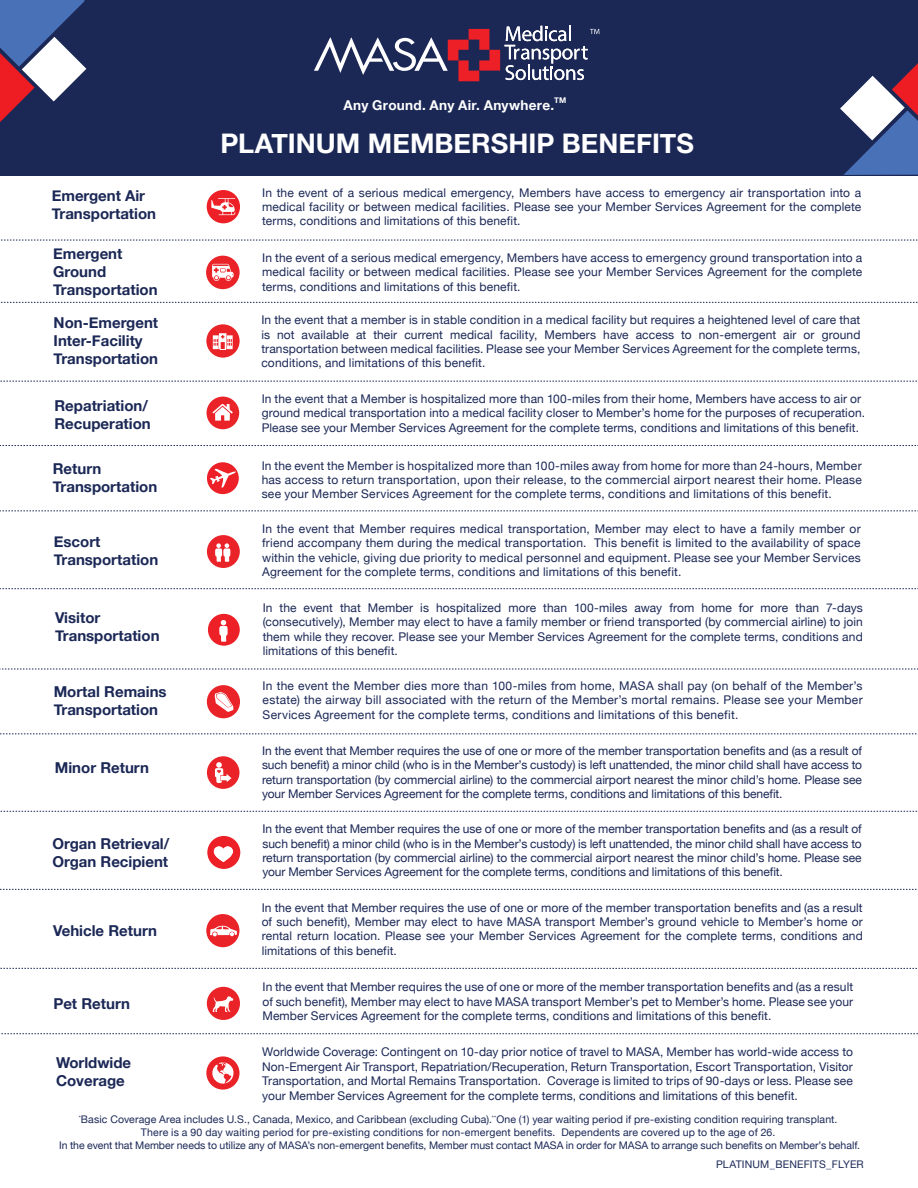
<style>
.page{position:relative;width:918px;height:1188px;background:#fff}
.page>*{position:absolute;margin:0;border:0;box-sizing:border-box;transform-origin:0 0}
.t1{font:700 27px "Helvetica Neue";color:#fff}
.t2{font:700 15px/18px "Helvetica Neue";color:#1b2856}
.t3{font:700 13.5px "Helvetica Neue";letter-spacing:.02em;color:#fff}
.t4{font:12px/14.4px "Helvetica Neue";letter-spacing:.01em;color:#1b2856;text-align:justify}
.t5{font:10.5px/12.6px "Helvetica Neue";letter-spacing:.01em;color:#1b2856;text-align:center}
.t6{font:700 7.95px "Helvetica Neue";color:#fff}
</style>
<div class="page">
<div style="left:0;top:0;width:918px;height:175px;background:#1b2856"></div>
<svg style="left:314px;top:26px;width:285px;height:55px"></svg>
<div style="left:207px;top:462px;width:32px;height:32px;background:#ec2026;border-radius:50%"></div>
<svg style="left:210px;top:469px;width:26px;height:19px"></svg>
<div style="left:207px;top:190px;width:33px;height:33px;background:#ec2026;border-radius:50%"></div>
<svg style="left:211px;top:198px;width:24px;height:17px"></svg>
<div style="left:206px;top:256px;width:34px;height:33px;background:#ea2329;border-radius:50%"></div>
<svg style="left:212px;top:264px;width:22px;height:17px"></svg>
<div style="left:207px;top:397px;width:32px;height:32px;background:#ea2329;border-radius:50%"></div>
<div style="left:206px;top:324px;width:34px;height:34px;background:#ea2329;border-radius:50%"></div>
<svg style="left:212px;top:404px;width:21px;height:17px"></svg>
<div style="left:207px;top:535px;width:33px;height:33px;background:#ea2329;border-radius:50%"></div>
<svg style="left:215px;top:543px;width:16px;height:19px"></svg>
<div style="left:208px;top:614px;width:32px;height:32px;background:#ec2026;border-radius:50%"></div>
<svg style="left:219px;top:620px;width:9px;height:22px"></svg>
<div style="left:207px;top:836px;width:33px;height:33px;background:#ec2026;border-radius:50%"></div>
<svg style="left:214px;top:846px;width:19px;height:16px"></svg>
<div style="left:207px;top:756px;width:32px;height:33px;background:#ea2329;border-radius:50%"></div>
<svg style="left:215px;top:762px;width:16px;height:21px"></svg>
<div style="left:206px;top:914px;width:33px;height:33px;background:#ea2329;border-radius:50%"></div>
<svg style="left:210px;top:926px;width:27px;height:10px"></svg>
<div style="left:207px;top:685px;width:33px;height:33px;background:#ea2329;border-radius:50%"></div>
<svg style="left:215px;top:692px;width:18px;height:20px"></svg>
<div style="left:207px;top:987px;width:33px;height:33px;background:#ea2329;border-radius:50%"></div>
<svg style="left:213px;top:996px;width:20px;height:16px"></svg>
<svg style="left:0;top:0;width:86px;height:122px"></svg>
<svg style="left:840px;top:63px;width:78px;height:112px"></svg>
<svg style="left:1px;top:240px;width:917px;height:1px"></svg>
<svg style="left:0;top:302px;width:918px;height:1px"></svg>
<svg style="left:0;top:381px;width:917px;height:1px"></svg>
<svg style="left:0;top:445px;width:918px;height:1px"></svg>
<svg style="left:0;top:510px;width:918px;height:1px"></svg>
<svg style="left:0;top:588px;width:918px;height:1px"></svg>
<svg style="left:0;top:669px;width:918px;height:1px"></svg>
<svg style="left:0;top:733px;width:917px;height:1px"></svg>
<svg style="left:0;top:811px;width:918px;height:1px"></svg>
<svg style="left:0;top:889px;width:917px;height:1px"></svg>
<svg style="left:0;top:968px;width:917px;height:1px"></svg>
<svg style="left:1px;top:1033px;width:917px;height:1px"></svg>
<svg style="left:206px;top:1056px;width:34px;height:34px"></svg>
<svg style="left:211px;top:1062px;width:23px;height:22px"></svg>
<svg style="left:213px;top:333px;width:20px;height:17px"></svg>
<p class="t3" style="left:344px;top:97px;width:212px">Any Ground. Any Air. Anywhere.</p>
<p class="t6" style="left:554px;top:96px;width:14px">TM</p>
<p class="t2" style="left:52px;top:187px;width:106px">Emergent Air<br>Transportation</p>
<p class="t2" style="left:53px;top:244px;width:106px">Emergent<br>Ground<br>Transportation</p>
<p class="t2" style="left:54px;top:313px;width:106px">Non-Emergent<br>Inter-Facility<br>Transportation</p>
<p class="t2" style="left:54px;top:396px;width:98px">Repatriation/<br>Recuperation</p>
<p class="t2" style="left:53px;top:459px;width:106px">Return<br>Transportation</p>
<p class="t2" style="left:54px;top:532px;width:106px">Escort<br>Transportation</p>
<p class="t2" style="left:55px;top:609px;width:106px">Visitor<br>Transportation</p>
<p class="t2" style="left:54px;top:682px;width:114px">Mortal Remains<br>Transportation</p>
<p class="t2" style="left:55px;top:759px;width:96px">Minor Return</p>
<p class="t2" style="left:53px;top:834px;width:118px">Organ Retrieval/<br>Organ Recipient</p>
<p class="t2" style="left:53px;top:921px;width:105px">Vehicle Return</p>
<p class="t2" style="left:53px;top:994px;width:78px">Pet Return</p>
<p class="t2" style="left:56px;top:1053px;width:77px">Worldwide<br>Coverage</p>
<h1 class="t1" style="left:220px;top:127px;width:475px">PLATINUM MEMBERSHIP BENEFITS</h1>
<p class="t4" style="left:262px;top:186px;width:601px">In the event of a serious medical emergency, Members have access to emergency air transportation into a medical facility or between medical facilities. Please see your Member Services Agreement for the complete terms, conditions and limitations of this benefit.</p>
<p class="t4" style="left:262px;top:251px;width:602px">In the event of a serious medical emergency, Members have access to emergency ground transportation into a medical facility or between medical facilities. Please see your Member Services Agreement for the complete terms, conditions and limitations of this benefit.</p>
<p class="t4" style="left:261px;top:313px;width:601px">In the event that a member is in stable condition in a medical facility but requires a heightened level of care that is not available at their current medical facility, Members have access to non-emergent air or ground transportation between medical facilities. Please see your Member Services Agreement for the complete terms, conditions, and limitations of this benefit.</p>
<p class="t4" style="left:262px;top:392px;width:605px;text-align:left">In the event that a Member is hospitalized more than 100-miles from their home, Members have access to air or ground medical transportation into a medical facility closer to Member’s home for the purposes of recuperation.<br>Please see your Member Services Agreement for the complete terms, conditions and limitations of this benefit.</p>
<p class="t4" style="left:262px;top:459px;width:602px">In the event the Member is hospitalized more than 100-miles away from home for more than 24-hours, Member has access to return transportation, upon their release, to the commercial airport nearest their home. Please see your Member Services Agreement for the complete terms, conditions and limitations of this benefit.</p>
<p class="t4" style="left:262px;top:522px;width:600px">In the event that Member requires medical transportation, Member may elect to have a family member or friend accompany them during the medical transportation. This benefit is limited to the availability of space within the vehicle, giving due priority to medical personnel and equipment. Please see your Member Services Agreement for the complete terms, conditions and limitations of this benefit.</p>
<p class="t4" style="left:263px;top:601px;width:602px">In the event that Member is hospitalized more than 100-miles away from home for more than 7-days (consecutively), Member may elect to have a family member or friend transported (by commercial airline) to join them while they recover. Please see your Member Services Agreement for the complete terms, conditions and limitations of this benefit.</p>
<p class="t4" style="left:263px;top:679px;width:602px">In the event the Member dies more than 100-miles from home, MASA shall pay (on behalf of the Member’s estate) the airway bill associated with the return of the Member’s mortal remains. Please see your Member Services Agreement for the complete terms, conditions and limitations of this benefit.</p>
<p class="t4" style="left:262px;top:744px;width:602px">In the event that Member requires the use of one or more of the member transportation benefits and (as a result of such benefit) a minor child (who is in the Member’s custody) is left unattended, the minor child shall have access to return transportation (by commercial airline) to the commercial airport nearest the minor child’s home. Please see your Member Services Agreement for the complete terms, conditions and limitations of this benefit.</p>
<p class="t4" style="left:262px;top:822px;width:601px">In the event that Member requires the use of one or more of the member transportation benefits and (as a result of such benefit) a minor child (who is in the Member’s custody) is left unattended, the minor child shall have access to return transportation (by commercial airline) to the commercial airport nearest the minor child’s home. Please see your Member Services Agreement for the complete terms, conditions and limitations of this benefit.</p>
<p class="t4" style="left:262px;top:901px;width:603px">In the event that Member requires the use of one or more of the member transportation benefits and (as a result of such benefit), Member may elect to have MASA transport Member’s ground vehicle to Member’s home or rental return location. Please see your Member Services Agreement for the complete terms, conditions and limitations of this benefit.</p>
<p class="t4" style="left:263px;top:981px;width:592px">In the event that Member requires the use of one or more of the member transportation benefits and (as a result of such benefit), Member may elect to have MASA transport Member’s pet to Member’s home. Please see your Member Services Agreement for the complete terms, conditions and limitations of this benefit.</p>
<p class="t4" style="left:262px;top:1046px;width:592px">Worldwide Coverage: Contingent on 10-day prior notice of travel to MASA, Member has world-wide access to Non-Emergent Air Transport, Repatriation/Recuperation, Return Transportation, Escort Transportation, Visitor Transportation, and Mortal Remains Transportation. Coverage is limited to trips of 90-days or less. Please see your Member Services Agreement for the complete terms, conditions and limitations of this benefit.</p>
<p class="t5" style="left:59px;top:1114px;width:802px"><sup>*</sup>Basic Coverage Area includes U.S., Canada, Mexico, and Caribbean (excluding Cuba).<sup>**</sup>One (1) year waiting period if pre-existing condition requiring transplant.<br>There is a 90 day waiting period for pre-existing conditions for non-emergent benefits. Dependents are covered up to the age of 26.<br>In the event that Member needs to utilize any of MASA’s non-emergent benefits, Member must contact MASA in order for MASA to arrange such benefits on Member’s behalf.</p>
<p class="t5" style="left:716px;top:1159px;width:149px">PLATINUM_BENEFITS_FLYER</p>
</div>
